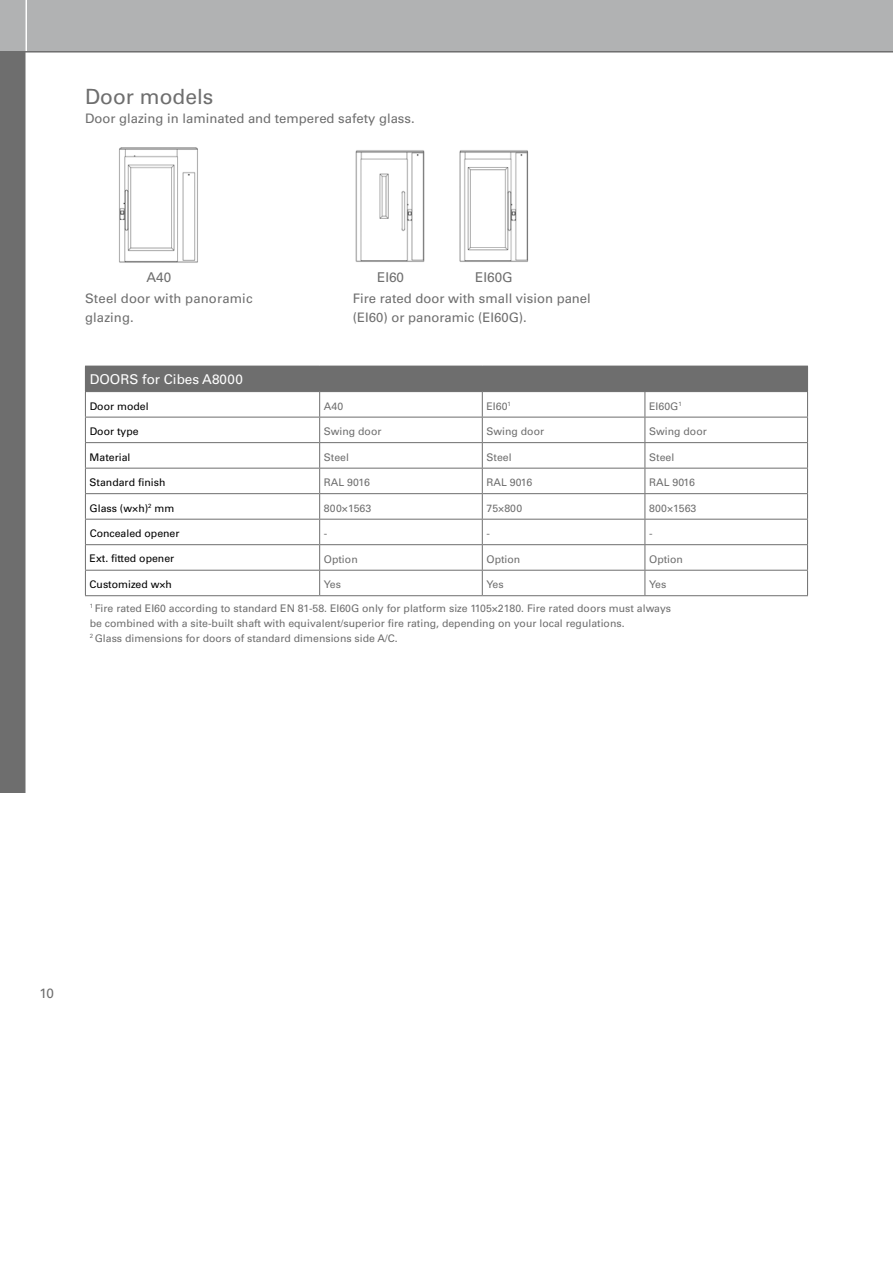
<style>
.page{position:relative;width:893px;height:1263px;background:#fff}
.page>*{position:absolute;margin:0;border:0;box-sizing:border-box;transform-origin:0 0}
.t1{font:21px "Univers LT Std";color:#6e6e6e}
.t2{font:13.5px "Univers LT Std";color:#fff}
.t3{font:13.5px "Univers LT Std";color:#6e6e6e}
.t4{font:13.05px/18.9px "Univers LT Std";color:#6e6e6e}
.t5{font:10.5px/15px "Univers LT Std";color:#6e6e6e}
.t6{font:10.5px "Univers LT Std";color:#000}
</style>
<div class="page">
<div style="left:0;top:0;width:893px;height:51px;background:#b1b2b3"></div>
<div style="left:0;top:51px;width:26px;height:741px;background:#6e6e6e"></div>
<hr style="left:26px;top:0;width:1px;height:1263px;background:#fff">
<hr style="left:0;top:51px;width:893px;height:2px;background:#6e6e6e">
<img style="left:119px;top:147px;width:79px;height:116px">
<img style="left:355px;top:150px;width:174px;height:112px">
<div style="left:85px;top:366px;width:722px;height:26px;background:#6e6e6e"></div>
<svg style="left:85px;top:392px;width:722px;height:205px"></svg>
<hr style="left:85px;top:417px;width:235px;height:1px;background:#6e6e6e">
<hr style="left:320px;top:417px;width:162px;height:1px;background:#6e6e6e">
<hr style="left:482px;top:417px;width:163px;height:1px;background:#6e6e6e">
<hr style="left:645px;top:417px;width:163px;height:1px;background:#6e6e6e">
<hr style="left:85px;top:442px;width:235px;height:1px;background:#6e6e6e">
<hr style="left:320px;top:442px;width:162px;height:1px;background:#6e6e6e">
<hr style="left:482px;top:442px;width:163px;height:1px;background:#6e6e6e">
<hr style="left:645px;top:442px;width:163px;height:1px;background:#6e6e6e">
<hr style="left:85px;top:468px;width:235px;height:1px;background:#6e6e6e">
<hr style="left:320px;top:468px;width:162px;height:1px;background:#6e6e6e">
<hr style="left:482px;top:468px;width:163px;height:1px;background:#6e6e6e">
<hr style="left:645px;top:468px;width:163px;height:1px;background:#6e6e6e">
<hr style="left:85px;top:493px;width:235px;height:1px;background:#6e6e6e">
<hr style="left:320px;top:493px;width:162px;height:1px;background:#6e6e6e">
<hr style="left:482px;top:493px;width:163px;height:1px;background:#6e6e6e">
<hr style="left:645px;top:493px;width:163px;height:1px;background:#6e6e6e">
<hr style="left:85px;top:519px;width:235px;height:1px;background:#6e6e6e">
<hr style="left:320px;top:519px;width:162px;height:1px;background:#6e6e6e">
<hr style="left:482px;top:519px;width:163px;height:1px;background:#6e6e6e">
<hr style="left:645px;top:519px;width:163px;height:1px;background:#6e6e6e">
<hr style="left:85px;top:544px;width:235px;height:1px;background:#6e6e6e">
<hr style="left:320px;top:544px;width:162px;height:1px;background:#6e6e6e">
<hr style="left:482px;top:544px;width:163px;height:1px;background:#6e6e6e">
<hr style="left:645px;top:544px;width:163px;height:1px;background:#6e6e6e">
<hr style="left:85px;top:570px;width:235px;height:1px;background:#6e6e6e">
<svg style="left:85px;top:392px;width:1px;height:203px"></svg>
<hr style="left:320px;top:570px;width:162px;height:1px;background:#6e6e6e">
<svg style="left:319px;top:392px;width:1px;height:203px"></svg>
<hr style="left:482px;top:570px;width:163px;height:1px;background:#6e6e6e">
<svg style="left:482px;top:392px;width:1px;height:203px"></svg>
<hr style="left:645px;top:570px;width:163px;height:1px;background:#6e6e6e">
<svg style="left:645px;top:392px;width:1px;height:203px"></svg>
<svg style="left:807px;top:366px;width:1px;height:229px"></svg>
<hr style="left:85px;top:595px;width:235px;height:1px;background:#6e6e6e">
<hr style="left:320px;top:595px;width:162px;height:1px;background:#6e6e6e">
<hr style="left:482px;top:595px;width:163px;height:1px;background:#6e6e6e">
<hr style="left:645px;top:595px;width:163px;height:1px;background:#6e6e6e">
<h1 class="t1" style="left:85px;top:84px;width:130px">Door models</h1>
<p class="t4" style="left:85px;top:109px;width:331px">Door glazing in laminated and tempered safety glass.</p>
<p class="t3" style="left:147px;top:269px;width:26px">A40</p>
<p class="t3" style="left:377px;top:269px;width:29px">EI60</p>
<p class="t3" style="left:475px;top:269px;width:39px">EI60G</p>
<p class="t4" style="left:85px;top:289px;width:169px">Steel door with panoramic glazing.</p>
<p class="t4" style="left:353px;top:289px;width:239px">Fire rated door with small vision panel (EI60) or panoramic (EI60G).</p>
<p class="t2" style="left:90px;top:372px;width:155px">DOORS for Cibes A8000</p>
<p class="t6" style="left:90px;top:400px;width:60px">Door model</p>
<p class="t5" style="left:324px;top:399px;width:21px">A40</p>
<p class="t5" style="left:487px;top:399px;width:26px">EI60<sup>1</sup></p>
<p class="t5" style="left:649px;top:399px;width:34px">EI60G<sup>1</sup></p>
<p class="t6" style="left:90px;top:425px;width:51px">Door type</p>
<p class="t5" style="left:324px;top:424px;width:59px">Swing door</p>
<p class="t5" style="left:487px;top:424px;width:59px">Swing door</p>
<p class="t5" style="left:649px;top:424px;width:59px">Swing door</p>
<p class="t6" style="left:90px;top:451px;width:42px">Material</p>
<p class="t5" style="left:324px;top:450px;width:27px">Steel</p>
<p class="t5" style="left:487px;top:450px;width:27px">Steel</p>
<p class="t5" style="left:649px;top:450px;width:27px">Steel</p>
<p class="t6" style="left:90px;top:476px;width:77px">Standard finish</p>
<p class="t5" style="left:324px;top:475px;width:47px">RAL 9016</p>
<p class="t5" style="left:486px;top:475px;width:47px">RAL 9016</p>
<p class="t5" style="left:649px;top:475px;width:47px">RAL 9016</p>
<p class="t6" style="left:90px;top:502px;width:86px">Glass (w×h)<sup>2</sup> mm</p>
<p class="t5" style="left:324px;top:501px;width:49px">800×1563</p>
<p class="t5" style="left:487px;top:501px;width:37px">75×800</p>
<p class="t5" style="left:649px;top:501px;width:49px">800×1563</p>
<p class="t6" style="left:90px;top:527px;width:91px">Concealed opener</p>
<p class="t5" style="left:324px;top:526px;width:5px">-</p>
<p class="t5" style="left:487px;top:526px;width:5px">-</p>
<p class="t5" style="left:649px;top:526px;width:5px">-</p>
<p class="t6" style="left:90px;top:552px;width:86px">Ext. fitted opener</p>
<p class="t5" style="left:324px;top:552px;width:35px">Option</p>
<p class="t5" style="left:486px;top:552px;width:35px">Option</p>
<p class="t5" style="left:649px;top:552px;width:35px">Option</p>
<p class="t6" style="left:90px;top:578px;width:84px">Customized w×h</p>
<p class="t5" style="left:324px;top:577px;width:19px">Yes</p>
<p class="t5" style="left:486px;top:577px;width:19px">Yes</p>
<p class="t5" style="left:649px;top:577px;width:19px">Yes</p>
<p class="t5" style="left:90px;top:601px;width:583px"><sup>1</sup> Fire rated EI60 according to standard EN 81-58. EI60G only for platform size 1105×2180. Fire rated doors must always be combined with a site-built shaft with equivalent/superior fire rating, depending on your local regulations.<br><sup>2</sup> Glass dimensions for doors of standard dimensions side A/C.</p>
<p class="t3" style="left:40px;top:985px;width:16px">10</p>
</div>
